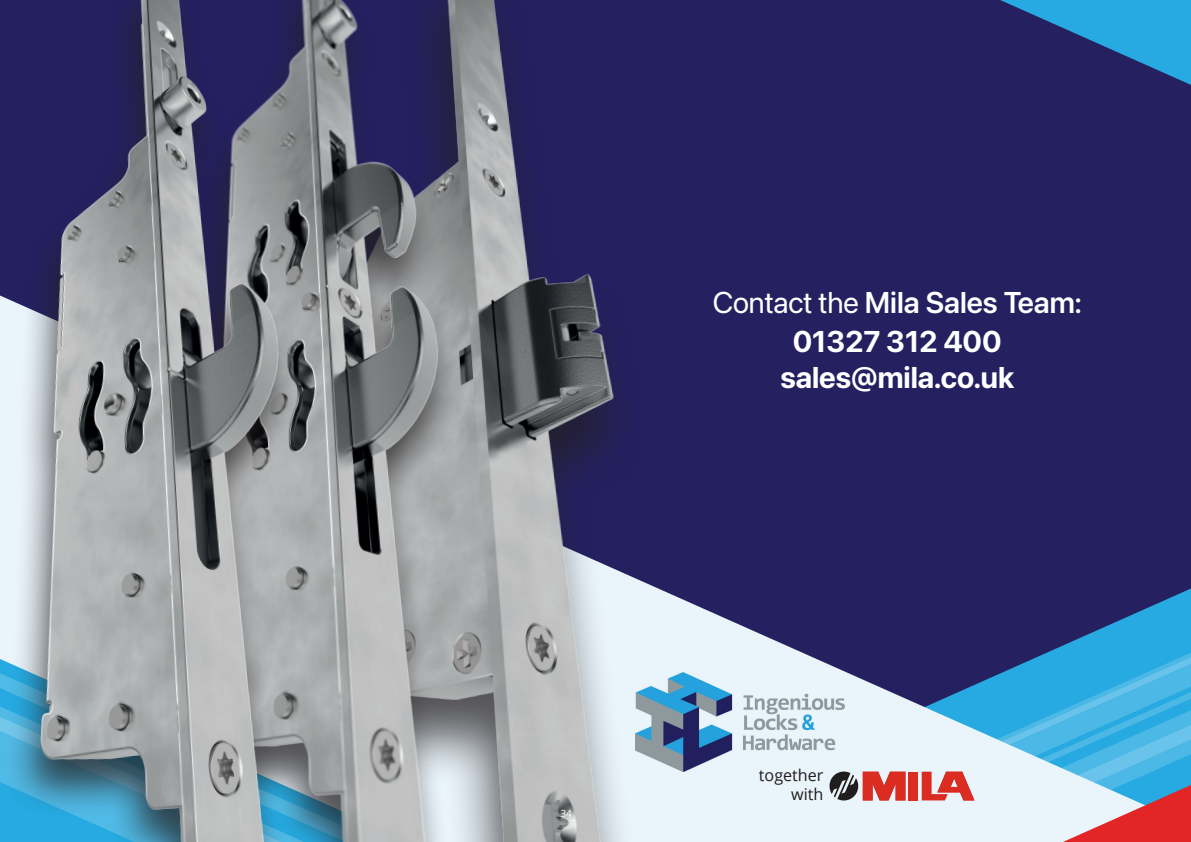
<style>
.page{position:relative;width:1191px;height:842px;background:#fff}
.page>*{position:absolute;margin:0;border:0;box-sizing:border-box;transform-origin:0 0}
.t1{font:600 29.8px/38.8px "SF Pro Display";color:#fff;text-align:center}
.t2{font:700 29.8px "SF Pro Display";color:#fff}
.t3{font:16.1px/19.1px "Open Sans";color:#231f20;text-align:right}
.t4{font:10px "Open Sans";color:#fff}
.s1{font-weight:400}
.s2{font-weight:700}
</style>
<div class="page">
<div style="left:0;top:0;width:1191px;height:809px;background:#252161"></div>
<svg style="left:649px;top:584px;width:542px;height:36px"></svg>
<svg style="left:649px;top:620px;width:542px;height:222px"></svg>
<img style="left:649px;top:672px;width:197px;height:100px">
<div style="left:908px;top:772px;width:10px;height:28px;background:#da2c21"></div>
<svg style="left:828px;top:770px;width:77px;height:32px;background:#b97270"></svg>
<svg style="left:921px;top:772px;width:53px;height:28px"></svg>
<img style="left:490px;top:0;width:155px;height:842px">
<svg style="left:1000px;top:0;width:191px;height:85px"></svg>
<svg style="left:1063px;top:785px;width:128px;height:57px;background:#cd838d"></svg>
<img style="left:322px;top:0;width:168px;height:842px">
<img style="left:0;top:0;width:322px;height:842px">
<p class="t1" style="left:712px;top:283px;width:371px"><span class="s1">Contact the</span> Mila Sales Team:<br><span class="s2">01327 312 400</span></p>
<p class="t2" style="left:780px;top:360px;width:235px">sales@mila.co.uk</p>
<p class="t4" style="left:560px;top:806px;width:13px">34</p>
<p class="t3" style="left:759px;top:765px;width:66px">together with</p>
</div>
